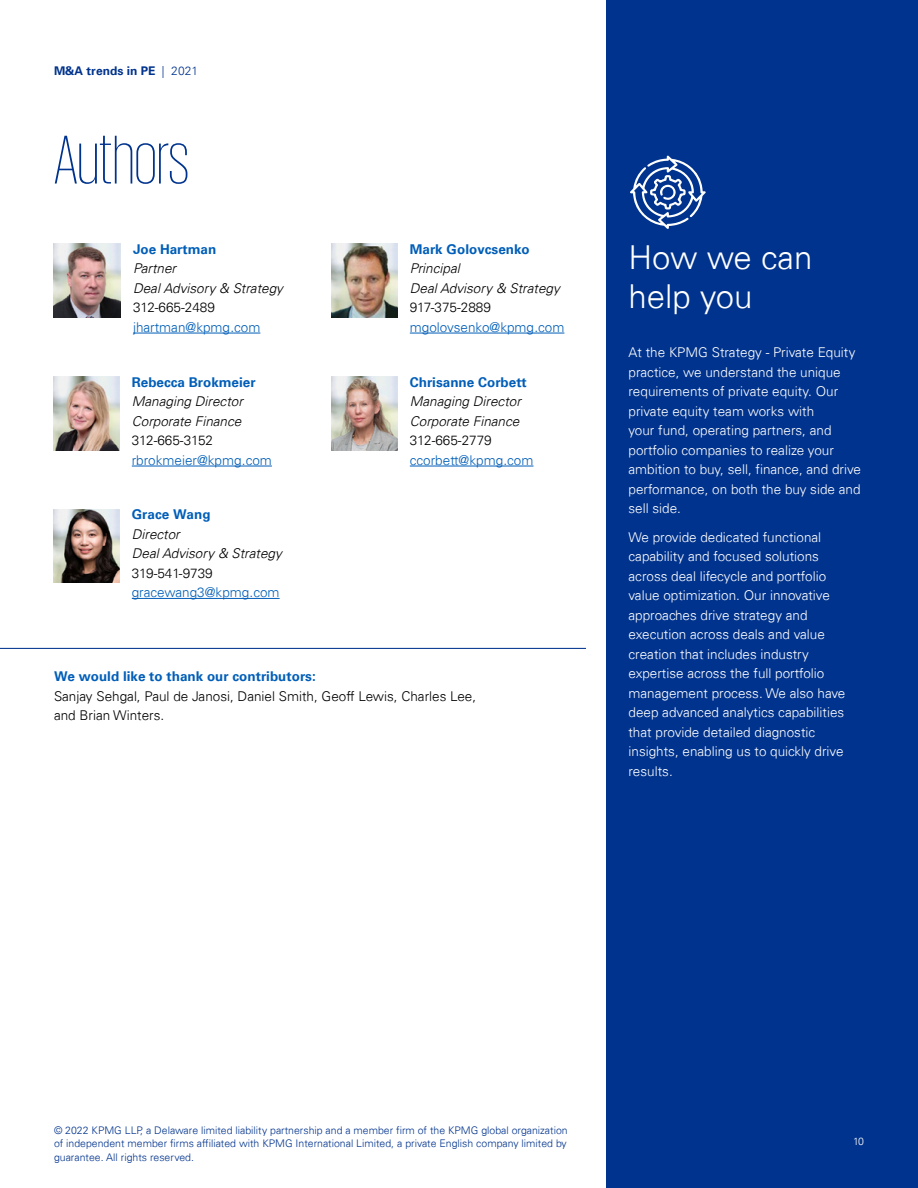
<style>
.page{position:relative;width:918px;height:1188px;background:#fff}
.page>*{position:absolute;margin:0;border:0;box-sizing:border-box;transform-origin:0 0}
.t1{font:200 70.5px "KPMG";color:#00338d}
.t2{font:300 33px/39px "Univers 45";color:#fff}
.t3{font:300 13.5px/19.5px "Univers 45";color:#fff}
.t4{font:italic 300 13.5px/19.5px "Univers 45";color:#000}
.t5{font:300 13.5px/19.5px "Univers 45";color:#000}
.t6{font:700 13.5px "Univers";color:#005eb8}
.t7{font:300 13.5px "Univers 45";color:#005eb8}
.t8{font:700 12px "Univers";color:#00338d}
.t9{font:300 10.5px/13.5px "Univers 45";color:#00338d;text-align:justify}
.t10{font:300 10.5px "Univers 45";color:#fff}
.s1{font-family:"Univers 45";font-weight:300}
</style>
<div class="page">
<div style="left:606px;top:0;width:312px;height:1188px;background:#00338d"></div>
<hr style="left:133px;top:333px;width:127px;height:1px;background:#005eb8">
<img style="left:54px;top:244px;width:66px;height:73px">
<hr style="left:132px;top:466px;width:140px;height:1px;background:#005eb8">
<hr style="left:410px;top:333px;width:154px;height:1px;background:#005eb8">
<img style="left:54px;top:377px;width:66px;height:73px">
<img style="left:332px;top:244px;width:66px;height:73px">
<hr style="left:410px;top:466px;width:123px;height:1px;background:#005eb8">
<hr style="left:132px;top:598px;width:148px;height:1px;background:#005eb8">
<img style="left:332px;top:377px;width:66px;height:73px">
<img style="left:54px;top:509px;width:66px;height:74px">
<svg style="left:630px;top:156px;width:76px;height:73px"></svg>
<hr style="left:0;top:648px;width:586px;height:1px;background:#00338d">
<p class="t8" style="left:54px;top:64px;width:146px">M&amp;A trends in PE <span class="s1">| 2021</span></p>
<h1 class="t1" style="left:54px;top:126px;width:137px">Authors</h1>
<p class="t6" style="left:133px;top:241px;width:85px">Joe Hartman</p>
<p class="t4" style="left:133px;top:259px;width:151px">Partner<br>Deal Advisory &amp; Strategy</p>
<p class="t5" style="left:133px;top:298px;width:83px">312-665-2489</p>
<p class="t7" style="left:133px;top:319px;width:129px">jhartman@kpmg.com</p>
<p class="t6" style="left:132px;top:374px;width:125px">Rebecca Brokmeier</p>
<p class="t4" style="left:132px;top:392px;width:113px">Managing Director<br>Corporate Finance</p>
<p class="t5" style="left:132px;top:431px;width:83px">312-665-3152</p>
<p class="t7" style="left:132px;top:452px;width:142px">rbrokmeier@kpmg.com</p>
<p class="t6" style="left:132px;top:506px;width:80px">Grace Wang</p>
<p class="t4" style="left:132px;top:524px;width:151px">Director<br>Deal Advisory &amp; Strategy</p>
<p class="t5" style="left:132px;top:563px;width:82px">319-541-9739</p>
<p class="t7" style="left:132px;top:584px;width:149px">gracewang3@kpmg.com</p>
<p class="t6" style="left:410px;top:241px;width:122px">Mark Golovcsenko</p>
<p class="t4" style="left:410px;top:259px;width:151px">Principal<br>Deal Advisory &amp; Strategy</p>
<p class="t5" style="left:410px;top:298px;width:83px">917-375-2889</p>
<p class="t7" style="left:410px;top:319px;width:156px">mgolovsenko@kpmg.com</p>
<p class="t6" style="left:410px;top:374px;width:119px">Chrisanne Corbett</p>
<p class="t4" style="left:410px;top:392px;width:113px">Managing Director<br>Corporate Finance</p>
<p class="t5" style="left:410px;top:431px;width:83px">312-665-2779</p>
<p class="t7" style="left:410px;top:452px;width:125px">ccorbett@kpmg.com</p>
<p class="t6" style="left:54px;top:668px;width:263px">We would like to thank our contributors:</p>
<p class="t5" style="left:54px;top:686px;width:424px">Sanjay Sehgal, Paul de Janosi, Daniel Smith, Geoff Lewis, Charles Lee, and Brian Winters.</p>
<h2 class="t2" style="left:628px;top:238px;width:185px">How we can help you</h2>
<p class="t3" style="left:628px;top:343px;width:234px">At the KPMG Strategy - Private Equity practice, we understand the unique requirements of private equity. Our private equity team works with<br>your fund, operating partners, and portfolio companies to realize your ambition to buy, sell, finance, and drive performance, on both the buy side and sell side.</p>
<p class="t3" style="left:628px;top:527px;width:218px">We provide dedicated functional capability and focused solutions across deal lifecycle and portfolio value optimization. Our innovative approaches drive strategy and execution across deals and value creation that includes industry expertise across the full portfolio management process. We also have deep advanced analytics capabilities that provide detailed diagnostic insights, enabling us to quickly drive results.</p>
<p class="t9" style="left:54px;top:1123px;width:515px">© 2022 KPMG LLP, a Delaware limited liability partnership and a member firm of the KPMG global organization of independent member firms affiliated with KPMG International Limited, a private English company limited by guarantee. All rights reserved.</p>
<p class="t10" style="left:853px;top:1135px;width:12px">10</p>
</div>
